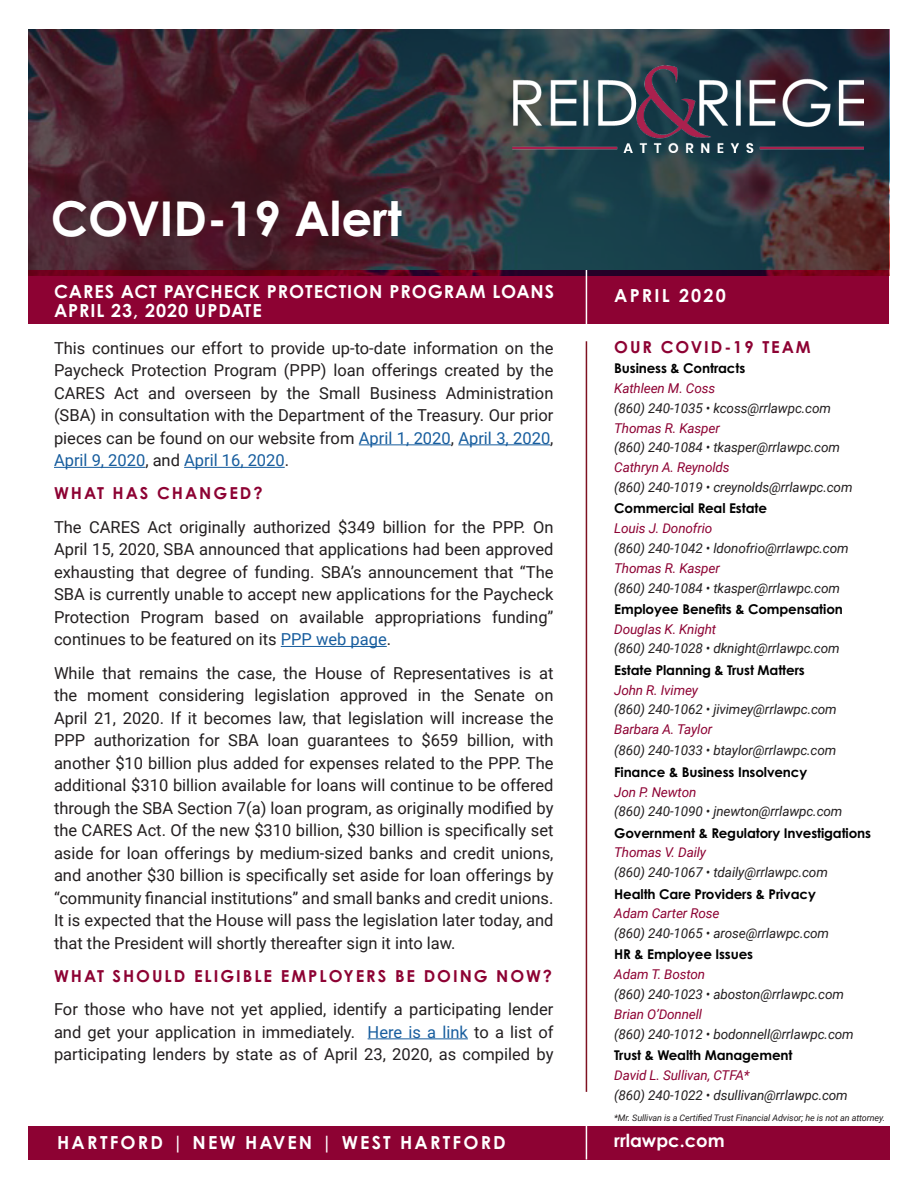
<style>
.page{position:relative;width:918px;height:1188px;background:#fff}
.page>*{position:absolute;margin:0;border:0;box-sizing:border-box;transform-origin:0 0}
.Body_Copy{font:700 48px "Century Gothic Pro";color:#fff}
.Body_Copy-2{font:700 18px/19.5px "Century Gothic Pro";letter-spacing:.05em;color:#fff}
.Body_Copy-3{font:700 18px "Century Gothic Pro";letter-spacing:.12em;color:#fff}
.Body_Copy-4{font:700 18px "Century Gothic Pro";color:#fff}
.Body_Copy-5{font:16.5px/22.5px "Roboto";color:#231f20;text-align:justify}
.Body_Copy-6{font:700 16.5px "Century Gothic Pro";letter-spacing:.12em;color:#8d0233}
.Body_Copy-7{font:italic 13.5px "Roboto";letter-spacing:-.01em;color:#231f20}
.Body_Copy-8{font:700 13.5px "Century Gothic Pro";letter-spacing:-.01em;color:#000}
.Body_Copy-9{font:italic 13.5px "Roboto";letter-spacing:-.01em;color:#8d0233}
.Body_Copy-10{font:italic 9px "Roboto";letter-spacing:-.01em;color:#231f20}
.s1{color:#175d9e}
</style>
<div class="page">
<div style="left:28px;top:1126px;width:558px;height:34px;background:#8d0233"></div>
<div style="left:586px;top:1126px;width:304px;height:34px;background:#8d0233"></div>
<svg style="left:28px;top:29px;width:862px;height:241px;background:#3a2b36"></svg>
<div style="left:28px;top:270px;width:862px;height:54px;background:#8d0233"></div>
<img style="left:512px;top:66px;width:352px;height:86px">
<hr style="left:359px;top:444px;width:92px;height:1px;background:#175d9e">
<hr style="left:458px;top:444px;width:92px;height:1px;background:#175d9e">
<hr style="left:54px;top:467px;width:91px;height:1px;background:#175d9e">
<hr style="left:184px;top:467px;width:101px;height:1px;background:#175d9e">
<hr style="left:281px;top:646px;width:106px;height:1px;background:#175d9e">
<hr style="left:368px;top:1038px;width:100px;height:1px;background:#175d9e">
<hr style="left:586px;top:341px;width:1px;height:751px;background:#7f1221">
<hr style="left:586px;top:1126px;width:1px;height:34px;background:#fff">
<hr style="left:586px;top:270px;width:1px;height:54px;background:#fff">
<p class="Body_Copy" style="left:51px;top:189px;width:353px">COVID-19 Alert</p>
<p class="Body_Copy-2" style="left:54px;top:281px;width:502px">CARES ACT PAYCHECK PROTECTION PROGRAM LOANS<br>APRIL 23, 2020 UPDATE</p>
<p class="Body_Copy-3" style="left:614px;top:285px;width:113px">APRIL 2020</p>
<p class="Body_Copy-5" style="left:54px;top:336px;width:501px">This continues our effort to provide up-to-date information on the Paycheck Protection Program (PPP) loan offerings created by the CARES Act and overseen by the Small Business Administration (SBA) in consultation with the Department of the Treasury. Our prior pieces can be found on our website from <span class="s1">April 1, 2020</span>, <span class="s1">April 3, 2020</span>, <span class="s1">April 9, 2020</span>, and <span class="s1">April 16, 2020</span>.</p>
<p class="Body_Copy-6" style="left:54px;top:483px;width:210px">WHAT HAS CHANGED?</p>
<p class="Body_Copy-5" style="left:54px;top:515px;width:501px">The CARES Act originally authorized $349 billion for the PPP. On April 15, 2020, SBA announced that applications had been approved exhausting that degree of funding. SBA’s announcement that “The SBA is currently unable to accept new applications for the Paycheck Protection Program based on available appropriations funding” continues to be featured on its <span class="s1">PPP web page</span>.</p>
<p class="Body_Copy-5" style="left:54px;top:661px;width:501px">While that remains the case, the House of Representatives is at the moment considering legislation approved in the Senate on April 21, 2020. If it becomes law, that legislation will increase the PPP authorization for SBA loan guarantees to $659 billion, with another $10 billion plus added for expenses related to the PPP. The additional $310 billion available for loans will continue to be offered through the SBA Section 7(a) loan program, as originally modified by the CARES Act. Of the new $310 billion, $30 billion is specifically set aside for loan offerings by medium-sized banks and credit unions, and another $30 billion is specifically set aside for loan offerings by “community financial institutions” and small banks and credit unions.<br>It is expected that the House will pass the legislation later today, and that the President will shortly thereafter sign it into law.</p>
<p class="Body_Copy-6" style="left:54px;top:966px;width:500px">WHAT SHOULD ELIGIBLE EMPLOYERS BE DOING NOW?</p>
<p class="Body_Copy-5" style="left:54px;top:997px;width:501px">For those who have not yet applied, identify a participating lender and get your application in immediately. <span class="s1">Here is a link</span> to a list of participating lenders by state as of April 23, 2020, as compiled by</p>
<p class="Body_Copy-6" style="left:614px;top:337px;width:198px">OUR COVID-19 TEAM</p>
<p class="Body_Copy-8" style="left:614px;top:360px;width:133px">Business &amp; Contracts</p>
<p class="Body_Copy-9" style="left:614px;top:379px;width:102px">Kathleen M. Coss</p>
<p class="Body_Copy-7" style="left:614px;top:399px;width:218px">(860) 240-1035 • kcoss@rrlawpc.com</p>
<p class="Body_Copy-9" style="left:614px;top:418px;width:107px">Thomas R. Kasper</p>
<p class="Body_Copy-7" style="left:614px;top:438px;width:227px">(860) 240-1084 • tkasper@rrlawpc.com</p>
<p class="Body_Copy-9" style="left:614px;top:458px;width:117px">Cathryn A. Reynolds</p>
<p class="Body_Copy-7" style="left:614px;top:478px;width:240px">(860) 240-1019 • creynolds@rrlawpc.com</p>
<p class="Body_Copy-8" style="left:614px;top:500px;width:154px">Commercial Real Estate</p>
<p class="Body_Copy-9" style="left:614px;top:519px;width:100px">Louis J. Donofrio</p>
<p class="Body_Copy-7" style="left:614px;top:539px;width:236px">(860) 240-1042 • ldonofrio@rrlawpc.com</p>
<p class="Body_Copy-9" style="left:614px;top:558px;width:107px">Thomas R. Kasper</p>
<p class="Body_Copy-7" style="left:614px;top:578px;width:227px">(860) 240-1084 • tkasper@rrlawpc.com</p>
<p class="Body_Copy-8" style="left:614px;top:601px;width:230px">Employee Benefits &amp; Compensation</p>
<p class="Body_Copy-9" style="left:614px;top:619px;width:104px">Douglas K. Knight</p>
<p class="Body_Copy-7" style="left:614px;top:639px;width:227px">(860) 240-1028 • dknight@rrlawpc.com</p>
<p class="Body_Copy-8" style="left:614px;top:661px;width:192px">Estate Planning &amp; Trust Matters</p>
<p class="Body_Copy-9" style="left:614px;top:680px;width:85px">John R. Ivimey</p>
<p class="Body_Copy-7" style="left:614px;top:700px;width:224px">(860) 240-1062 • jivimey@rrlawpc.com</p>
<p class="Body_Copy-9" style="left:614px;top:720px;width:100px">Barbara A. Taylor</p>
<p class="Body_Copy-7" style="left:614px;top:741px;width:224px">(860) 240-1033 • btaylor@rrlawpc.com</p>
<p class="Body_Copy-8" style="left:614px;top:763px;width:195px">Finance &amp; Business Insolvency</p>
<p class="Body_Copy-9" style="left:614px;top:782px;width:84px">Jon P. Newton</p>
<p class="Body_Copy-7" style="left:614px;top:802px;width:230px">(860) 240-1090 • jnewton@rrlawpc.com</p>
<p class="Body_Copy-8" style="left:614px;top:824px;width:258px">Government &amp; Regulatory Investigations</p>
<p class="Body_Copy-9" style="left:614px;top:843px;width:93px">Thomas V. Daily</p>
<p class="Body_Copy-7" style="left:614px;top:863px;width:215px">(860) 240-1067 • tdaily@rrlawpc.com</p>
<p class="Body_Copy-8" style="left:614px;top:885px;width:203px">Health Care Providers &amp; Privacy</p>
<p class="Body_Copy-9" style="left:614px;top:904px;width:107px">Adam Carter Rose</p>
<p class="Body_Copy-7" style="left:614px;top:924px;width:216px">(860) 240-1065 • arose@rrlawpc.com</p>
<p class="Body_Copy-8" style="left:614px;top:946px;width:140px">HR &amp; Employee Issues</p>
<p class="Body_Copy-9" style="left:614px;top:965px;width:92px">Adam T. Boston</p>
<p class="Body_Copy-7" style="left:614px;top:985px;width:231px">(860) 240-1023 • aboston@rrlawpc.com</p>
<p class="Body_Copy-9" style="left:614px;top:1005px;width:89px">Brian O’Donnell</p>
<p class="Body_Copy-7" style="left:614px;top:1024px;width:241px">(860) 240-1012 • bodonnell@rrlawpc.com</p>
<p class="Body_Copy-8" style="left:614px;top:1047px;width:180px">Trust &amp; Wealth Management</p>
<p class="Body_Copy-9" style="left:614px;top:1065px;width:137px">David L. Sullivan, CTFA*</p>
<p class="Body_Copy-7" style="left:614px;top:1085px;width:235px">(860) 240-1022 • dsullivan@rrlawpc.com</p>
<p class="Body_Copy-10" style="left:614px;top:1112px;width:272px">*Mr. Sullivan is a Certified Trust Financial Advisor; he is not an attorney.</p>
<p class="Body_Copy-3" style="left:57px;top:1131px;width:450px">HARTFORD | NEW HAVEN | WEST HARTFORD</p>
<p class="Body_Copy-4" style="left:614px;top:1129px;width:112px">rrlawpc.com</p>
</div>
